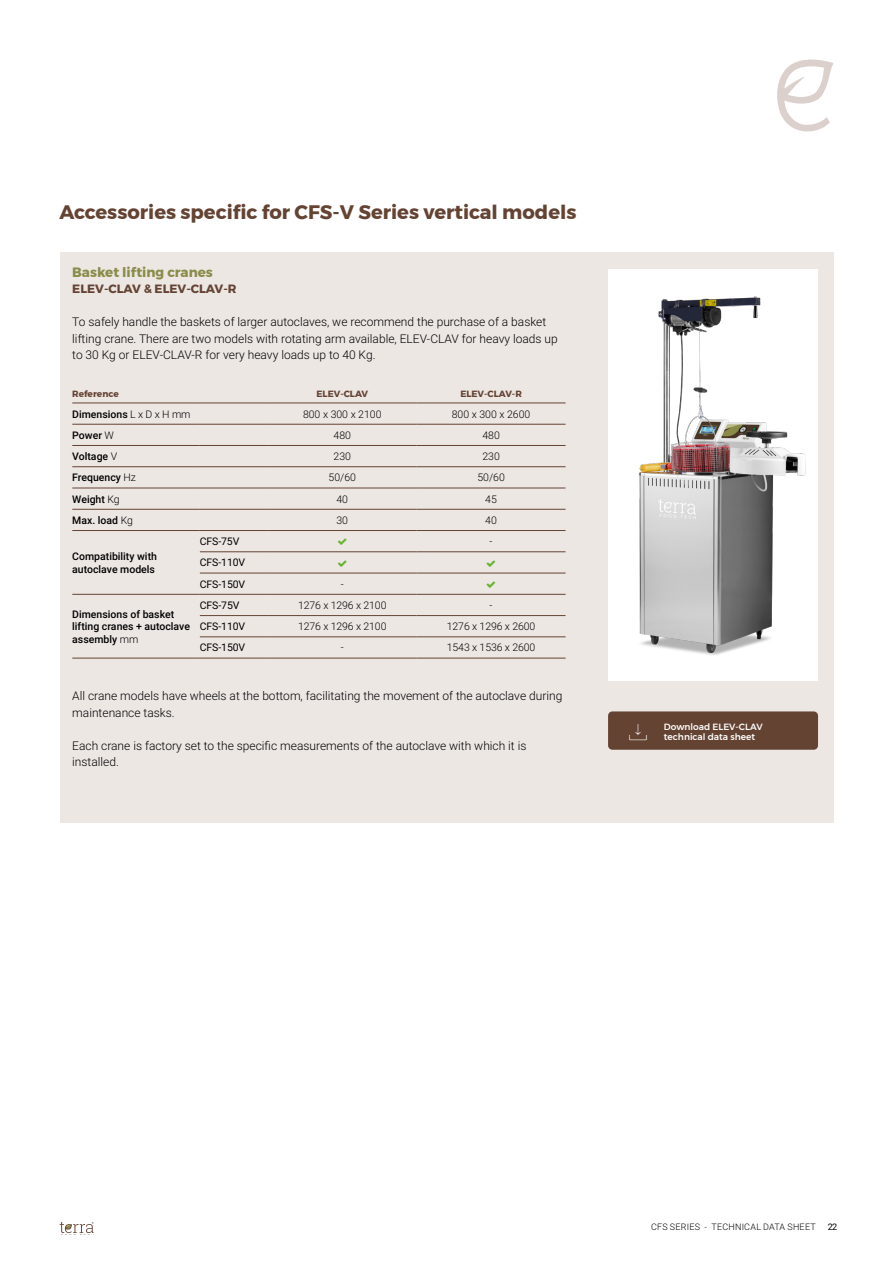
<style>
.page{position:relative;width:893px;height:1263px;background:#fff}
.page>*{position:absolute;margin:0;border:0;box-sizing:border-box;transform-origin:0 0}
.t1{font:700 19.5px "Montserrat";color:#644333}
.t2{font:700 13.5px "Montserrat";color:#8a8c4a}
.t3{font:300 12px/16.5px "Roboto";color:#000}
.t4{font:700 12px "Montserrat";color:#644333}
.t5{font:500 10.5px/12.6px "Roboto";color:#000}
.t6{font:300 10.5px "Roboto";letter-spacing:-.01em;color:#000}
.t7{font:10.5px/21.3px "Roboto";letter-spacing:-.01em;color:#000}
.t8{font:500 9px/10.8px "Montserrat";color:#fff}
.t9{font:700 9px "Montserrat";color:#644333}
.t10{font:300 9px "Roboto";letter-spacing:.025em;color:#000}
.t11{font:9px "Roboto";color:#000}
.s1{font-weight:300}
</style>
<div class="page">
<svg style="left:777px;top:59px;width:56px;height:73px"></svg>
<svg style="left:60px;top:1222px;width:34px;height:11px"></svg>
<div style="left:60px;top:253px;width:773px;height:570px;background:#ede7e4"></div>
<hr style="left:72px;top:403px;width:128px;height:1px;background:#644333">
<hr style="left:200px;top:403px;width:68px;height:1px;background:#644333">
<hr style="left:268px;top:403px;width:149px;height:1px;background:#644333">
<hr style="left:417px;top:403px;width:149px;height:1px;background:#644333">
<hr style="left:72px;top:424px;width:128px;height:1px;background:#644333">
<hr style="left:200px;top:424px;width:68px;height:1px;background:#644333">
<hr style="left:268px;top:424px;width:149px;height:1px;background:#644333">
<hr style="left:417px;top:424px;width:149px;height:1px;background:#644333">
<hr style="left:72px;top:445px;width:128px;height:1px;background:#644333">
<hr style="left:200px;top:445px;width:68px;height:1px;background:#644333">
<hr style="left:268px;top:445px;width:149px;height:1px;background:#644333">
<hr style="left:417px;top:445px;width:149px;height:1px;background:#644333">
<hr style="left:72px;top:466px;width:128px;height:1px;background:#644333">
<hr style="left:200px;top:466px;width:68px;height:1px;background:#644333">
<hr style="left:268px;top:466px;width:149px;height:1px;background:#644333">
<hr style="left:417px;top:466px;width:149px;height:1px;background:#644333">
<hr style="left:72px;top:488px;width:128px;height:1px;background:#644333">
<hr style="left:200px;top:488px;width:68px;height:1px;background:#644333">
<hr style="left:268px;top:488px;width:149px;height:1px;background:#644333">
<hr style="left:417px;top:488px;width:149px;height:1px;background:#644333">
<hr style="left:72px;top:509px;width:128px;height:1px;background:#644333">
<hr style="left:200px;top:509px;width:68px;height:1px;background:#644333">
<hr style="left:268px;top:509px;width:149px;height:1px;background:#644333">
<hr style="left:417px;top:509px;width:149px;height:1px;background:#644333">
<hr style="left:72px;top:530px;width:128px;height:1px;background:#644333">
<hr style="left:200px;top:530px;width:68px;height:1px;background:#644333">
<hr style="left:268px;top:530px;width:149px;height:1px;background:#644333">
<hr style="left:417px;top:530px;width:149px;height:1px;background:#644333">
<hr style="left:200px;top:551px;width:68px;height:1px;background:#644333">
<hr style="left:268px;top:551px;width:149px;height:1px;background:#644333">
<hr style="left:417px;top:551px;width:149px;height:1px;background:#644333">
<hr style="left:200px;top:573px;width:68px;height:1px;background:#644333">
<hr style="left:268px;top:573px;width:149px;height:1px;background:#644333">
<hr style="left:417px;top:573px;width:149px;height:1px;background:#644333">
<hr style="left:72px;top:594px;width:128px;height:1px;background:#644333">
<hr style="left:200px;top:594px;width:68px;height:1px;background:#644333">
<hr style="left:268px;top:594px;width:149px;height:1px;background:#644333">
<hr style="left:417px;top:594px;width:149px;height:1px;background:#644333">
<hr style="left:200px;top:615px;width:68px;height:1px;background:#644333">
<hr style="left:268px;top:615px;width:149px;height:1px;background:#644333">
<hr style="left:417px;top:615px;width:149px;height:1px;background:#644333">
<hr style="left:200px;top:637px;width:68px;height:1px;background:#644333">
<hr style="left:268px;top:637px;width:149px;height:1px;background:#644333">
<hr style="left:417px;top:637px;width:149px;height:1px;background:#644333">
<hr style="left:72px;top:658px;width:128px;height:1px;background:#644333">
<hr style="left:200px;top:658px;width:68px;height:1px;background:#644333">
<hr style="left:268px;top:658px;width:149px;height:1px;background:#644333">
<hr style="left:417px;top:658px;width:149px;height:1px;background:#644333">
<div style="left:608px;top:711px;width:210px;height:39px;background:#644333;border-radius:4px"></div>
<svg style="left:629px;top:724px;width:18px;height:17px"></svg>
<div style="left:608px;top:269px;width:210px;height:412px;background:#fff"></div>
<img style="left:639px;top:296px;width:167px;height:359px">
<h1 class="t1" style="left:60px;top:196px;width:518px">Accessories specific for CFS-V Series vertical models</h1>
<p class="t2" style="left:72px;top:261px;width:142px">Basket lifting cranes</p>
<p class="t4" style="left:72px;top:279px;width:166px">ELEV-CLAV &amp; ELEV-CLAV-R</p>
<p class="t3" style="left:72px;top:313px;width:487px">To safely handle the baskets of larger autoclaves, we recommend the purchase of a basket lifting crane. There are two models with rotating arm available, ELEV-CLAV for heavy loads up to 30 Kg or ELEV-CLAV-R for very heavy loads up to 40 Kg.</p>
<p class="t9" style="left:72px;top:386px;width:48px">Reference</p>
<p class="t9" style="left:317px;top:386px;width:53px">ELEV-CLAV</p>
<p class="t9" style="left:460px;top:386px;width:63px">ELEV-CLAV-R</p>
<p class="t5" style="left:72px;top:407px;width:120px">Dimensions <span class="s1">L x D x H mm</span></p>
<p class="t6" style="left:303px;top:406px;width:80px">800 x 300 x 2100</p>
<p class="t6" style="left:452px;top:406px;width:80px">800 x 300 x 2600</p>
<p class="t5" style="left:72px;top:428px;width:43px">Power <span class="s1">W</span></p>
<p class="t6" style="left:334px;top:428px;width:19px">480</p>
<p class="t6" style="left:482px;top:428px;width:19px">480</p>
<p class="t5" style="left:72px;top:450px;width:47px">Voltage <span class="s1">V</span></p>
<p class="t6" style="left:334px;top:449px;width:19px">230</p>
<p class="t6" style="left:482px;top:449px;width:19px">230</p>
<p class="t5" style="left:72px;top:471px;width:65px">Frequency <span class="s1">Hz</span></p>
<p class="t6" style="left:329px;top:470px;width:29px">50/60</p>
<p class="t6" style="left:477px;top:470px;width:29px">50/60</p>
<p class="t5" style="left:72px;top:492px;width:49px">Weight <span class="s1">Kg</span></p>
<p class="t6" style="left:336px;top:491px;width:13px">40</p>
<p class="t6" style="left:485px;top:491px;width:13px">45</p>
<p class="t5" style="left:72px;top:513px;width:62px">Max. load <span class="s1">Kg</span></p>
<p class="t6" style="left:336px;top:513px;width:13px">30</p>
<p class="t6" style="left:485px;top:513px;width:13px">40</p>
<p class="t5" style="left:72px;top:550px;width:86px">Compatibility with autoclave models</p>
<p class="t7" style="left:200px;top:530px;width:41px">CFS-75V</p>
<p class="t6" style="left:490px;top:534px;width:5px">-</p>
<p class="t7" style="left:200px;top:552px;width:47px">CFS-110V<br>CFS-150V</p>
<p class="t6" style="left:341px;top:576px;width:5px">-</p>
<p class="t7" style="left:200px;top:594px;width:41px">CFS-75V</p>
<p class="t6" style="left:298px;top:598px;width:90px">1276 x 1296 x 2100</p>
<p class="t6" style="left:490px;top:598px;width:5px">-</p>
<p class="t7" style="left:200px;top:615px;width:47px">CFS-110V</p>
<p class="t6" style="left:298px;top:619px;width:90px">1276 x 1296 x 2100</p>
<p class="t6" style="left:447px;top:619px;width:90px">1276 x 1296 x 2600</p>
<p class="t7" style="left:200px;top:637px;width:47px">CFS-150V</p>
<p class="t6" style="left:341px;top:640px;width:5px">-</p>
<p class="t6" style="left:447px;top:640px;width:90px">1543 x 1536 x 2600</p>
<p class="t3" style="left:72px;top:687px;width:492px">All crane models have wheels at the bottom, facilitating the movement of the autoclave during maintenance tasks.</p>
<p class="t3" style="left:72px;top:737px;width:456px">Each crane is factory set to the specific measurements of the autoclave with which it is installed.</p>
<p class="t5" style="left:72px;top:607px;width:119px">Dimensions of basket lifting cranes + autoclave assembly <span class="s1">mm</span></p>
<p class="t8" style="left:664px;top:721px;width:100px">Download ELEV-CLAV technical data sheet</p>
<p class="t10" style="left:651px;top:1220px;width:166px">CFS SERIES - TECHNICAL DATA SHEET</p>
<p class="t11" style="left:828px;top:1220px;width:11px">22</p>
</div>
